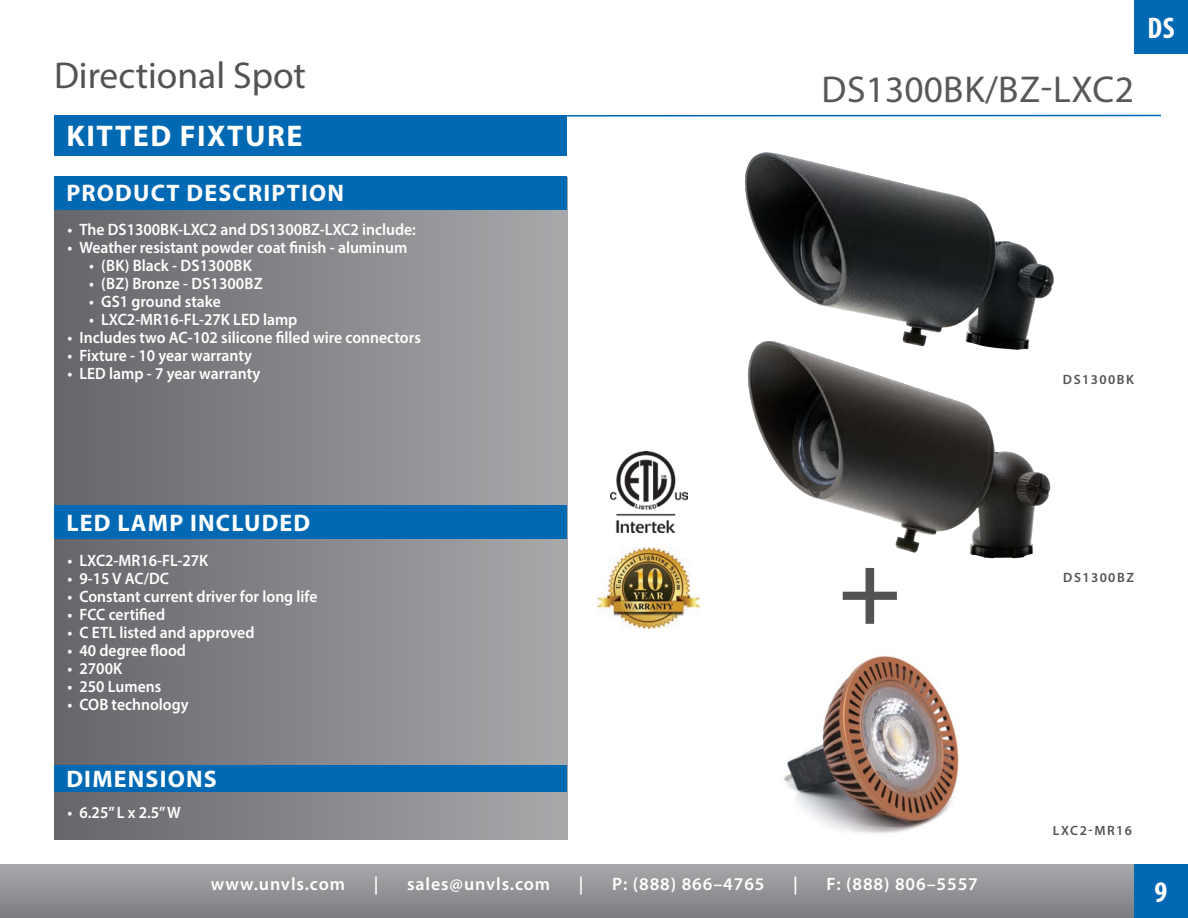
<style>
.page{position:relative;width:1188px;height:918px;background:#fff}
.page>*{position:absolute;margin:0;border:0;box-sizing:border-box;transform-origin:0 0}
.t1{font:600 105px "Myriad Pro";color:#535355}
.Product_number_large{font:37.5px "Myriad Pro";letter-spacing:.01em;color:#57585a}
.Product_Type{font:37.5px "Myriad Pro";color:#535355}
.t2{font:700 30px "Myriad Pro";letter-spacing:.05em;color:#fff}
.Corners{font:700 condensed 30px "Myriad Pro";color:#fff}
.CAPS_header{font:700 24px "Myriad Pro";letter-spacing:.05em;color:#fff}
.t3{font:600 18px "Myriad Pro";letter-spacing:.05em;color:#fff}
.t4{font:600 16.5px "Myriad Pro";color:#fff;scale:.95 1}
.product_code{font:600 13.5px "Myriad Pro";letter-spacing:.11em;color:#535355}
</style>
<div class="page">
<div style="left:0;top:864px;width:1188px;height:54px;background:linear-gradient(to bottom,#a7a9ab,#7d7e81)"></div>
<svg style="left:567px;top:114px;width:594px;height:3px;background:#7fb3d8"></svg>
<div style="left:54px;top:177px;width:513px;height:663px;background:linear-gradient(to right,#656669,#a7a9ab)"></div>
<div style="left:54px;top:115px;width:513px;height:41px;background:#0168b3"></div>
<div style="left:54px;top:505px;width:513px;height:34px;background:#0168b3"></div>
<div style="left:54px;top:176px;width:513px;height:34px;background:#0168b3"></div>
<img style="left:610px;top:452px;width:77px;height:81px">
<img style="left:598px;top:547px;width:101px;height:81px">
<img style="left:744px;top:152px;width:310px;height:176px">
<img style="left:747px;top:328px;width:304px;height:231px">
<img style="left:784px;top:655px;width:175px;height:179px">
<div style="left:1134px;top:0;width:54px;height:54px;background:#0168b3"></div>
<div style="left:1134px;top:864px;width:54px;height:54px;background:#0168b3"></div>
<div style="left:54px;top:765px;width:513px;height:27px;background:#0168b3"></div>
<p class="Product_Type" style="left:54px;top:53px;width:253px">Directional Spot</p>
<h3 class="t2" style="left:66px;top:117px;width:238px">KITTED FIXTURE</h3>
<h3 class="CAPS_header" style="left:66px;top:178px;width:279px">PRODUCT DESCRIPTION</h3>
<p class="t4" style="left:68px;top:219px;width:368px">• The DS1300BK-LXC2 and DS1300BZ-LXC2 include:</p>
<p class="t4" style="left:68px;top:237px;width:359px">• Weather resistant powder coat finish - aluminum</p>
<p class="t4" style="left:89px;top:255px;width:173px">• (BK) Black - DS1300BK</p>
<p class="t4" style="left:89px;top:273px;width:184px">• (BZ) Bronze - DS1300BZ</p>
<p class="t4" style="left:89px;top:291px;width:140px">• GS1 ground stake</p>
<p class="t4" style="left:89px;top:309px;width:221px">• LXC2-MR16-FL-27K LED lamp</p>
<p class="t4" style="left:68px;top:327px;width:374px">• Includes two AC-102 silicone filled wire connectors</p>
<p class="t4" style="left:68px;top:345px;width:196px">• Fixture - 10 year warranty</p>
<p class="t4" style="left:68px;top:363px;width:204px">• LED lamp - 7 year warranty</p>
<p class="Product_number_large" style="left:821px;top:66px;width:314px">DS1300BK/BZ-LXC2</p>
<p class="Corners" style="left:1147px;top:10px;width:29px">DS</p>
<p class="product_code" style="left:1063px;top:370px;width:73px">DS1300BK</p>
<h3 class="CAPS_header" style="left:66px;top:508px;width:245px">LED LAMP INCLUDED</h3>
<p class="t4" style="left:68px;top:550px;width:150px">• LXC2-MR16-FL-27K</p>
<p class="t4" style="left:68px;top:568px;width:108px">• 9-15 V AC/DC</p>
<p class="t4" style="left:68px;top:586px;width:265px">• Constant current driver for long life</p>
<p class="t4" style="left:68px;top:604px;width:104px">• FCC certified</p>
<p class="t4" style="left:68px;top:622px;width:198px">• C ETL listed and approved</p>
<p class="t4" style="left:68px;top:640px;width:126px">• 40 degree flood</p>
<p class="t4" style="left:68px;top:658px;width:59px">• 2700K</p>
<p class="t4" style="left:68px;top:676px;width:100px">• 250 Lumens</p>
<p class="t4" style="left:68px;top:694px;width:129px">• COB technology</p>
<p class="CAPS_header" style="left:66px;top:763px;width:152px">DIMENSIONS</p>
<p class="t4" style="left:68px;top:801px;width:121px">• 6.25” L x 2.5” W</p>
<p class="t1" style="left:839px;top:522px;width:64px">+</p>
<p class="t3" style="left:211px;top:873px;width:136px">www.unvls.com</p>
<p class="t3" style="left:374px;top:873px;width:6px">|</p>
<p class="t3" style="left:407px;top:873px;width:145px">sales@unvls.com</p>
<p class="t3" style="left:579px;top:873px;width:6px">|</p>
<p class="t3" style="left:612px;top:873px;width:154px">P: (888) 866–4765</p>
<p class="t3" style="left:793px;top:873px;width:6px">|</p>
<p class="t3" style="left:827px;top:873px;width:153px">F: (888) 806–5557</p>
<p class="product_code" style="left:1063px;top:569px;width:72px">DS1300BZ</p>
<p class="product_code" style="left:1053px;top:822px;width:81px">LXC2-MR16</p>
<p class="Corners" style="left:1155px;top:874px;width:14px">9</p>
</div>
